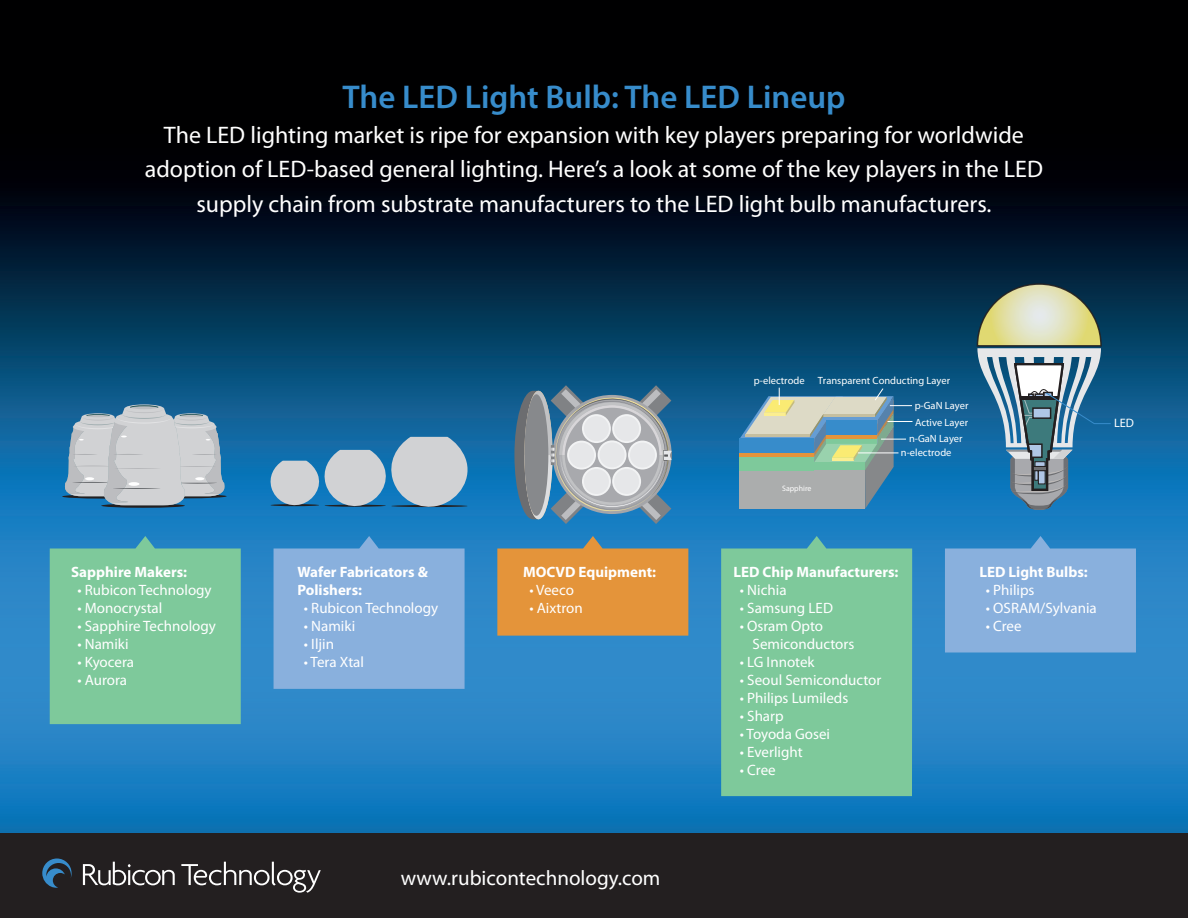
<style>
.page{position:relative;width:1188px;height:918px;background:#fff}
.page>*{position:absolute;margin:0;border:0;box-sizing:border-box;transform-origin:0 0}
.t1{font:600 33px "Myriad Pro";color:#378ccb}
.t2{font:24px/34.5px "Myriad Pro";color:#fff;text-align:center}
.t3{font:21px "Myriad Pro";color:#fff}
.t4{font:15px/18px "Myriad Pro";color:#fff}
.t5{font:700 15px/18px "Myriad Pro";color:#fff}
.t6{font:12.3px "Myriad Pro";color:#fff}
.t7{font:10.5px/16.5px "Myriad Pro";color:#fff;text-align:center}
.t8{font:7.8px "Myriad Pro";color:#fff}
</style>
<div class="page">
<img style="left:0;top:0;width:1188px;height:834px">
<div style="left:0;top:834px;width:1188px;height:84px;background:#231f20"></div>
<svg style="left:83px;top:862px;width:92px;height:23px"></svg>
<svg style="left:181px;top:862px;width:140px;height:31px"></svg>
<svg style="left:42px;top:859px;width:30px;height:29px"></svg>
<svg style="left:274px;top:536px;width:191px;height:153px;background:#80acdb"></svg>
<svg style="left:497px;top:536px;width:191px;height:100px;background:#cb914b"></svg>
<div style="left:721px;top:536px;width:191px;height:260px;background:#7ec99b"></div>
<svg style="left:945px;top:536px;width:191px;height:116px;background:#7eabda"></svg>
<svg style="left:50px;top:536px;width:191px;height:188px;background:#77c49d"></svg>
<svg style="left:514px;top:385px;width:157px;height:139px;background:#7790a2"></svg>
<div style="left:598px;top:440px;width:29px;height:29px;background:#f2f3f4;border-radius:50%"></div>
<div style="left:600px;top:442px;width:25px;height:25px;background:#e6e7e9;border-radius:50%"></div>
<svg style="left:612px;top:414px;width:29px;height:29px"></svg>
<div style="left:614px;top:416px;width:25px;height:25px;background:#e6e7e9;border-radius:50%"></div>
<svg style="left:582px;top:414px;width:29px;height:29px"></svg>
<div style="left:584px;top:416px;width:25px;height:25px;background:#e6e7e9;border-radius:50%"></div>
<svg style="left:567px;top:441px;width:29px;height:29px"></svg>
<div style="left:569px;top:443px;width:25px;height:25px;background:#e6e7e9;border-radius:50%"></div>
<svg style="left:582px;top:467px;width:29px;height:29px"></svg>
<div style="left:584px;top:469px;width:25px;height:25px;background:#e6e7e9;border-radius:50%"></div>
<div style="left:628px;top:441px;width:29px;height:29px;background:#f2f3f4;border-radius:50%"></div>
<div style="left:630px;top:443px;width:25px;height:25px;background:#e6e7e9;border-radius:50%"></div>
<svg style="left:612px;top:467px;width:29px;height:29px"></svg>
<div style="left:614px;top:469px;width:25px;height:25px;background:#e6e7e9;border-radius:50%"></div>
<svg style="left:101px;top:504px;width:84px;height:4px"></svg>
<div style="left:62px;top:494px;width:84px;height:5px;background:#212328;border-radius:50%"></div>
<svg style="left:64px;top:404px;width:161px;height:101px;background:#a8b8c5"></svg>
<svg style="left:268px;top:437px;width:205px;height:74px;background:#80a8c3"></svg>
<svg style="left:977px;top:283px;width:135px;height:227px;background:#6a92a2"></svg>
<svg style="left:739px;top:388px;width:173px;height:121px;background:#7ea2a8"></svg>
<hr style="left:858px;top:453px;width:41px;height:1px;background:#fff">
<h1 class="t1" style="left:342px;top:76px;width:505px">The LED Light Bulb: The LED Lineup</h1>
<p class="t2" style="left:145px;top:117px;width:900px">The LED lighting market is ripe for expansion with key players preparing for worldwide adoption of LED-based general lighting. Here’s a look at some of the key players in the LED supply chain from substrate manufacturers to the LED light bulb manufacturers.</p>
<p class="t5" style="left:71px;top:562px;width:118px">Sapphire Makers:</p>
<p class="t4" style="left:77px;top:581px;width:136px">• Rubicon Technology</p>
<p class="t4" style="left:77px;top:599px;width:87px">• Monocrystal</p>
<p class="t4" style="left:77px;top:617px;width:140px">• Sapphire Technology</p>
<p class="t4" style="left:77px;top:635px;width:53px">• Namiki</p>
<p class="t4" style="left:77px;top:653px;width:58px">• Kyocera</p>
<p class="t4" style="left:77px;top:671px;width:51px">• Aurora</p>
<p class="t5" style="left:298px;top:562px;width:132px">Wafer Fabricators &amp;<br>Polishers:</p>
<p class="t4" style="left:304px;top:599px;width:136px">• Rubicon Technology</p>
<p class="t4" style="left:304px;top:617px;width:53px">• Namiki</p>
<p class="t4" style="left:304px;top:635px;width:32px">• Iljin</p>
<p class="t4" style="left:304px;top:653px;width:62px">• Tera Xtal</p>
<p class="t5" style="left:523px;top:562px;width:135px">MOCVD Equipment:</p>
<p class="t4" style="left:529px;top:581px;width:46px">• Veeco</p>
<p class="t4" style="left:529px;top:599px;width:55px">• Aixtron</p>
<h3 class="t3" style="left:401px;top:865px;width:261px">www.rubicontechnology.com</h3>
<p class="t7" style="left:754px;top:372px;width:198px">p-electrode Transparent Conducting Layer</p>
<p class="t7" style="left:909px;top:397px;width:61px">p-GaN Layer<br>Active Layer n-GaN Layer</p>
<p class="t7" style="left:901px;top:444px;width:52px">n-electrode</p>
<p class="t8" style="left:782px;top:483px;width:31px">Sapphire</p>
<p class="t6" style="left:1114px;top:415px;width:21px">LED</p>
<p class="t5" style="left:734px;top:562px;width:167px">LED Chip Manufacturers:</p>
<p class="t4" style="left:740px;top:581px;width:48px">• Nichia</p>
<p class="t4" style="left:740px;top:599px;width:95px">• Samsung LED</p>
<p class="t4" style="left:753px;top:617px;width:103px;text-indent:-13px">• Osram Opto<br>Semiconductors</p>
<p class="t4" style="left:740px;top:653px;width:76px">• LG Innotek</p>
<p class="t4" style="left:740px;top:671px;width:143px">• Seoul Semiconductor</p>
<p class="t4" style="left:740px;top:689px;width:110px">• Philips Lumileds</p>
<p class="t4" style="left:740px;top:707px;width:45px">• Sharp</p>
<p class="t4" style="left:740px;top:725px;width:92px">• Toyoda Gosei</p>
<p class="t4" style="left:740px;top:743px;width:64px">• Everlight</p>
<p class="t4" style="left:740px;top:761px;width:37px">• Cree</p>
<p class="t5" style="left:980px;top:562px;width:110px">LED Light Bulbs:</p>
<p class="t4" style="left:986px;top:581px;width:50px">• Philips</p>
<p class="t4" style="left:986px;top:599px;width:112px">• OSRAM/Sylvania</p>
<p class="t4" style="left:986px;top:617px;width:37px">• Cree</p>
</div>
